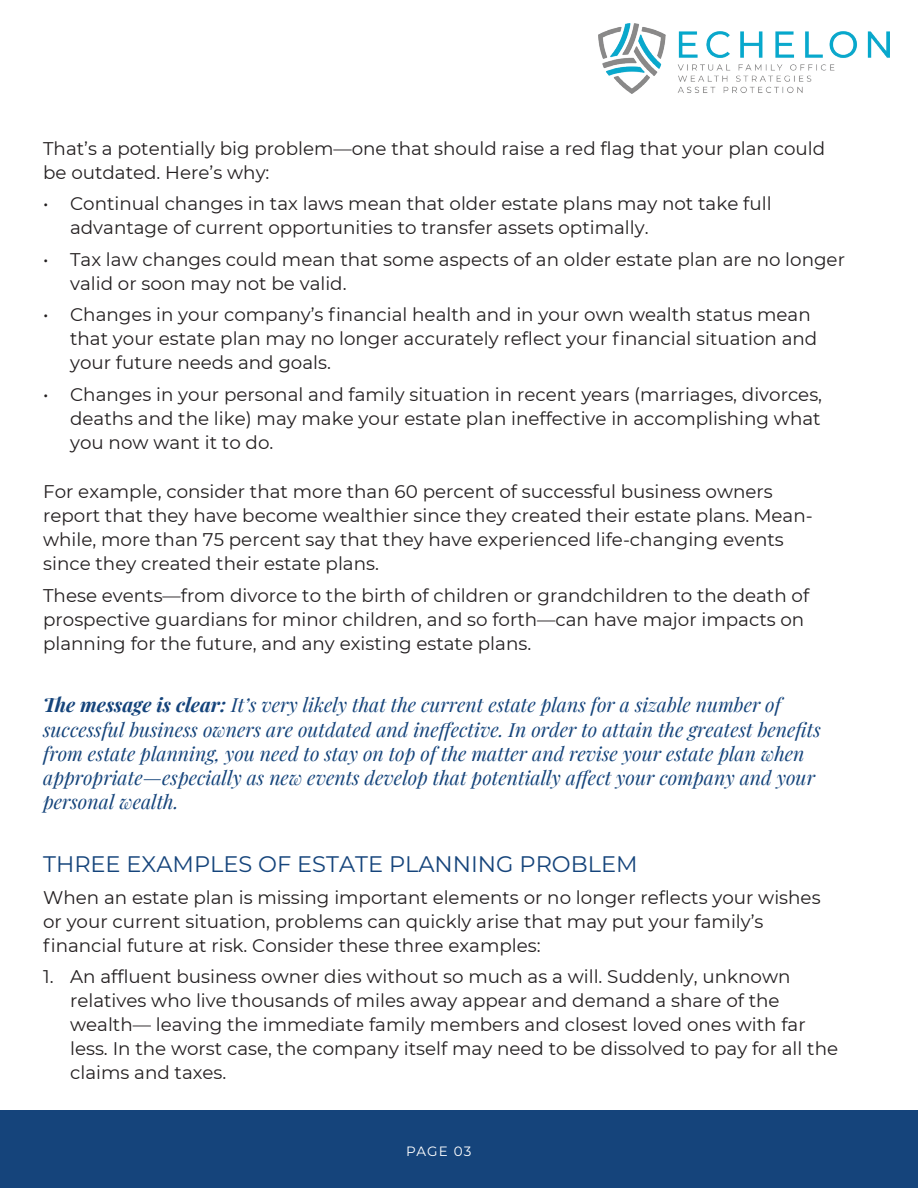
<style>
.page{position:relative;width:918px;height:1188px;background:#fff}
.page>*{position:absolute;margin:0;border:0;box-sizing:border-box;transform-origin:0 0}
.t1{font:100 22.5px "Montserrat";color:#15447b}
.t2{font:italic 19.5px/24px "Playfair Display";color:#15447b}
.t3{font:18.3px/24px "Montserrat";color:#231f20}
.t4{font:100 13.5px "Montserrat";letter-spacing:.08em;color:#fff}
</style>
<div class="page">
<img style="left:599px;top:24px;width:290px;height:69px">
<div style="left:0;top:1111px;width:918px;height:77px;background:#15447b"></div>
<p class="t3" style="left:43px;top:136px;width:784px">That’s a potentially big problem—one that should raise a red flag that your plan could be outdated. Here’s why:</p>
<p class="t3" style="left:70px;top:191px;width:703px;text-indent:-27px">• Continual changes in tax laws mean that older estate plans may not take full advantage of current opportunities to transfer assets optimally.</p>
<p class="t3" style="left:70px;top:247px;width:776px;text-indent:-27px">• Tax law changes could mean that some aspects of an older estate plan are no longer valid or soon may not be valid.</p>
<p class="t3" style="left:70px;top:302px;width:749px;text-indent:-27px">• Changes in your company’s financial health and in your own wealth status mean that your estate plan may no longer accurately reflect your financial situation and your future needs and goals.</p>
<p class="t3" style="left:70px;top:382px;width:754px;text-align:justify;text-indent:-27px">• Changes in your personal and family situation in recent years (marriages, divorces, deaths and the like) may make your estate plan ineffective in accomplishing what you now want it to do.</p>
<p class="t3" style="left:43px;top:479px;width:771px">For example, consider that more than 60 percent of successful business owners report that they have become wealthier since they created their estate plans. Mean&shy;while, more than 75 percent say that they have experienced life-changing events since they created their estate plans.</p>
<p class="t3" style="left:43px;top:582px;width:768px">These events—from divorce to the birth of children or grandchildren to the death of prospective guardians for minor children, and so forth—can have major impacts on planning for the future, and any existing estate plans.</p>
<p class="t2" style="left:43px;top:692px;width:779px">The message is clear: It’s very likely that the current estate plans for a sizable number of successful business owners are outdated and ineffective. In order to attain the greatest benefits from estate planning, you need to stay on top of the matter and revise your estate plan when appropriate—especially as new events develop that potentially affect your company and your personal wealth.</p>
<p class="t1" style="left:43px;top:849px;width:596px">THREE EXAMPLES OF ESTATE PLANNING PROBLEM</p>
<p class="t3" style="left:43px;top:885px;width:779px">When an estate plan is missing important elements or no longer reflects your wishes or your current situation, problems can quickly arise that may put your family’s financial future at risk. Consider these three examples:</p>
<p class="t3" style="left:70px;top:964px;width:770px;text-indent:-27px">1. An affluent business owner dies without so much as a will. Suddenly, unknown relatives who live thousands of miles away appear and demand a share of the wealth— leaving the immediate family members and closest loved ones with far less. In the worst case, the company itself may need to be dissolved to pay for all the claims and taxes.</p>
<p class="t4" style="left:406px;top:1142px;width:67px">PAGE 03</p>
</div>
